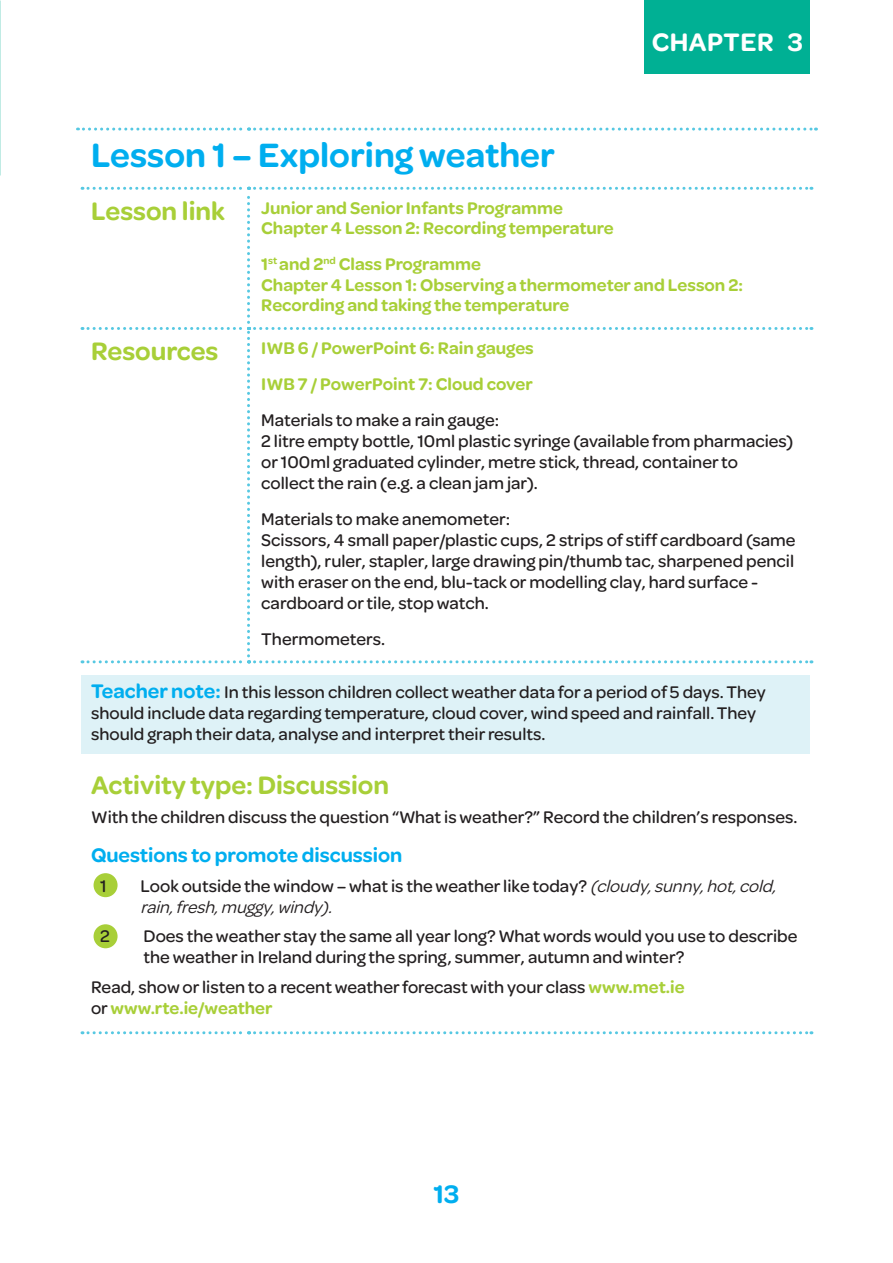
<style>
.page{position:relative;width:893px;height:1263px;background:#fff}
.page>*{position:absolute;margin:0;border:0;box-sizing:border-box;transform-origin:0 0}
.t1{font:600 36px "Omnes";color:#00aeef}
.t2{font:600 27px "Omnes";color:#a8cf38}
.t3{font:600 27px "Omnes";letter-spacing:.02em;color:#fff}
.t4{font:600 27px "Omnes";color:#00aeef}
.t5{font:600 21px "Omnes";color:#00aeef}
.t6{font:500 18px/21px "Omnes";color:#231f20}
.t7{font:600 18px/20.7px "Omnes";color:#a8cf38}
.s1{font-weight:600;font-size:21px;color:#00aeef}
.s2{font-weight:400;font-style:italic}
.s3{font-weight:600;color:#a8cf38}
</style>
<div class="page">
<div style="left:644px;top:0;width:166px;height:73px;background:#00b094"></div>
<div style="left:82px;top:675px;width:728px;height:79px;background:#def2f7"></div>
<div style="left:94px;top:873px;width:24px;height:24px;background:#a8cf38;border-radius:50%"></div>
<div style="left:94px;top:924px;width:24px;height:24px;background:#a8cf38;border-radius:50%"></div>
<svg style="left:78px;top:128px;width:738px;height:3px"></svg>
<svg style="left:82px;top:1031px;width:730px;height:3px"></svg>
<svg style="left:82px;top:187px;width:730px;height:476px"></svg>
<h2 class="t3" style="left:652px;top:24px;width:153px">CHAPTER 3</h2>
<h1 class="t1" style="left:91px;top:130px;width:465px">Lesson 1 – Exploring weather</h1>
<h2 class="t2" style="left:91px;top:192px;width:135px">Lesson link</h2>
<p class="t7" style="left:261px;top:196px;width:354px">Junior and Senior Infants Programme<br>Chapter 4 Lesson 2: Recording temperature</p>
<p class="t7" style="left:261px;top:253px;width:483px">1<sup>st</sup> and 2<sup>nd</sup> Class Programme<br>Chapter 4 Lesson 1: Observing a thermometer and Lesson 2:<br>Recording and taking the temperature</p>
<h2 class="t2" style="left:91px;top:332px;width:129px">Resources</h2>
<p class="t7" style="left:261px;top:329px;width:274px;line-height:36px">IWB 6 / PowerPoint 6: Rain gauges<br>IWB 7 / PowerPoint 7: Cloud cover</p>
<p class="t6" style="left:261px;top:408px;width:533px">Materials to make a rain gauge:<br>2 litre empty bottle, 10ml plastic syringe (available from pharmacies) or 100ml graduated cylinder, metre stick, thread, container to collect the rain (e.g. a clean jam jar).</p>
<p class="t6" style="left:261px;top:507px;width:536px">Materials to make anemometer:<br>Scissors, 4 small paper/plastic cups, 2 strips of stiff cardboard (same length), ruler, stapler, large drawing pin/thumb tac, sharpened pencil with eraser on the end, blu-tack or modelling clay, hard surface - cardboard or tile, stop watch.</p>
<p class="t6" style="left:261px;top:627px;width:125px">Thermometers.</p>
<p class="t6" style="left:91px;top:680px;width:676px"><span class="s1">Teacher note:</span> In this lesson children collect weather data for a period of 5 days. They should include data regarding temperature, cloud cover, wind speed and rainfall. They should graph their data, analyse and interpret their results.</p>
<h2 class="t2" style="left:91px;top:767px;width:300px">Activity type: Discussion</h2>
<p class="t6" style="left:91px;top:805px;width:708px">With the children discuss the question “What is weather?” Record the children’s responses.</p>
<p class="t5" style="left:91px;top:840px;width:313px">Questions to promote discussion</p>
<p class="t6" style="left:100px;top:874px;width:8px">1</p>
<p class="t6" style="left:140px;top:874px;width:642px">Look outside the window – what is the weather like today? <span class="s2">(cloudy,sunny,hot,cold, rain,fresh,muggy,windy).</span></p>
<p class="t6" style="left:100px;top:924px;width:11px">2</p>
<p class="t6" style="left:143px;top:924px;width:655px">Does the weather stay the same all year long? What words would you use to describe the weather in Ireland during the spring, summer, autumn and winter?</p>
<p class="t6" style="left:91px;top:975px;width:595px">Read, show or listen to a recent weather forecast with your class <span class="s3">www.met.ie </span>or <span class="s3">www.rte.ie/weather</span></p>
<h2 class="t4" style="left:434px;top:1175px;width:27px">13</h2>
</div>
